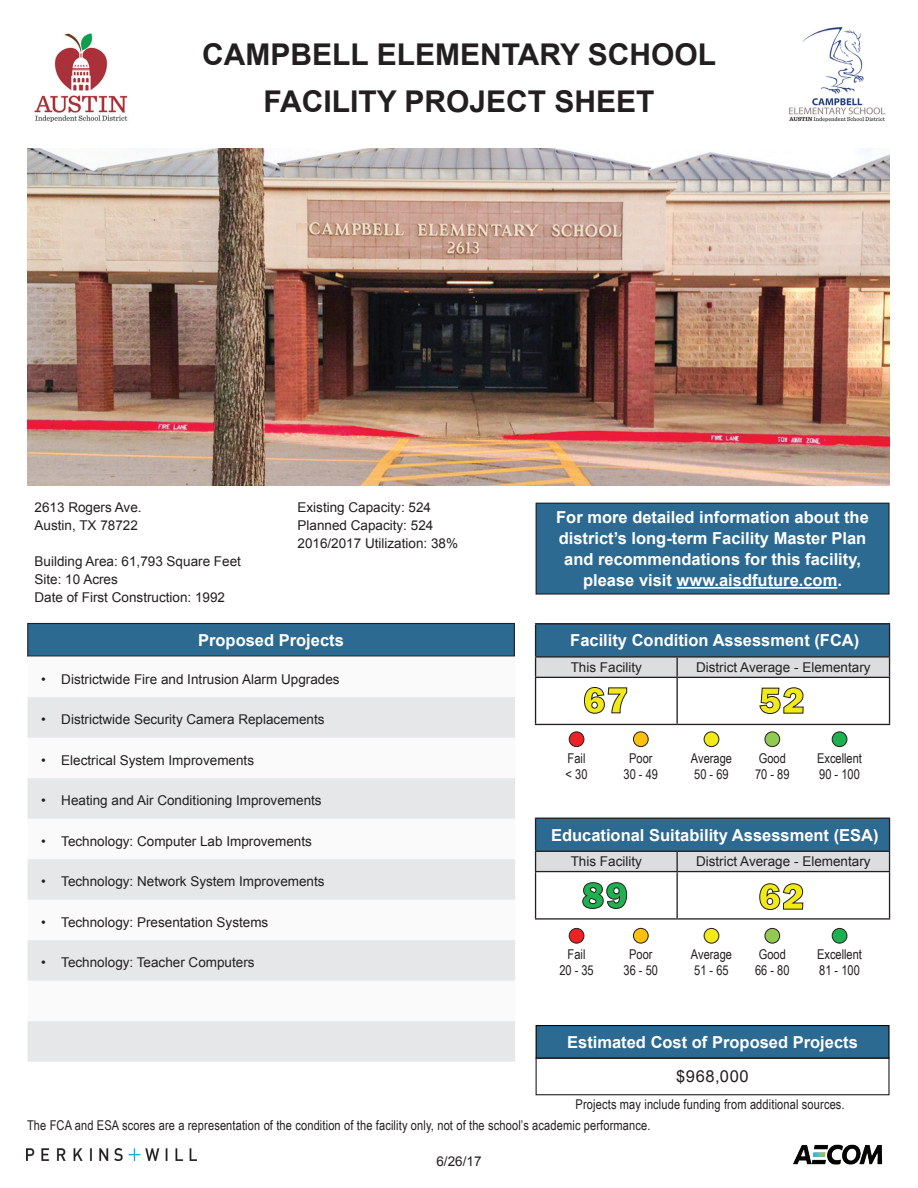
<style>
.page{position:relative;width:918px;height:1188px;background:#fff}
.page>*{position:absolute;margin:0;border:0;box-sizing:border-box;transform-origin:0 0}
.t1{font:800 37.5px "Franklin Gothic";color:#f1ea16}
.t2{font:800 37.5px "Franklin Gothic";color:#1fb04f}
.Heading_1__H1{font:700 30px "Arial";color:#231f20}
.Body_Text__H5{font:700 16.5px/21px "Arial";color:#fff;text-align:center}
.Heading_3__H3{font:700 16.5px "Arial";color:#fff}
.t3{font:16.5px "Arial";letter-spacing:.04em;color:#231f20}
.Body_Text__H5-2{font:13.5px "Arial";color:#231f20}
.t4{font:13.5px/16.2px "Arial Narrow";letter-spacing:.01em;color:#231f20}
</style>
<div class="page">
<img style="left:793px;top:1144px;width:90px;height:21px">
<img style="left:27px;top:1148px;width:170px;height:12px">
<img style="left:34px;top:33px;width:94px;height:89px">
<img style="left:789px;top:26px;width:96px;height:96px">
<div style="left:832px;top:928px;width:15px;height:15px;background:#1fb04f;border-radius:50%"></div>
<div style="left:832px;top:928px;width:15px;height:15px;border:1px solid #231f20;border-radius:50%"></div>
<div style="left:704px;top:928px;width:15px;height:15px;background:#f1ea16;border-radius:50%"></div>
<div style="left:704px;top:928px;width:15px;height:15px;border:1px solid #231f20;border-radius:50%"></div>
<div style="left:569px;top:928px;width:15px;height:15px;background:#ed2225;border-radius:50%"></div>
<div style="left:569px;top:928px;width:15px;height:15px;border:1px solid #231f20;border-radius:50%"></div>
<div style="left:765px;top:928px;width:15px;height:15px;background:#92c953;border-radius:50%"></div>
<div style="left:765px;top:928px;width:15px;height:15px;border:1px solid #231f20;border-radius:50%"></div>
<div style="left:633px;top:928px;width:15px;height:15px;background:#fcc011;border-radius:50%"></div>
<div style="left:633px;top:928px;width:16px;height:15px;border:1px solid #231f20;border-radius:50%"></div>
<div style="left:569px;top:732px;width:15px;height:15px;background:#ed2225;border-radius:50%"></div>
<div style="left:569px;top:732px;width:15px;height:15px;border:1px solid #231f20;border-radius:50%"></div>
<div style="left:633px;top:732px;width:15px;height:15px;background:#fcc011;border-radius:50%"></div>
<div style="left:633px;top:731px;width:16px;height:16px;border:1px solid #231f20;border-radius:50%"></div>
<div style="left:832px;top:732px;width:15px;height:15px;background:#1fb04f;border-radius:50%"></div>
<div style="left:832px;top:732px;width:15px;height:15px;border:1px solid #231f20;border-radius:50%"></div>
<div style="left:704px;top:732px;width:15px;height:15px;background:#f1ea16;border-radius:50%"></div>
<div style="left:704px;top:732px;width:15px;height:15px;border:1px solid #231f20;border-radius:50%"></div>
<div style="left:765px;top:732px;width:15px;height:15px;background:#92c953;border-radius:50%"></div>
<div style="left:765px;top:732px;width:15px;height:15px;border:1px solid #231f20;border-radius:50%"></div>
<img style="left:27px;top:148px;width:863px;height:338px">
<div style="left:536px;top:503px;width:353px;height:91px;background:#2c6a92"></div>
<hr style="left:677px;top:587px;width:160px;height:2px;background:#fff">
<div style="left:536px;top:503px;width:354px;height:92px;border:1px solid #231f20"></div>
<div style="left:28px;top:623px;width:486px;height:33px;background:#2c6a92"></div>
<div style="left:27px;top:623px;width:488px;height:34px;border:1px solid #231f20"></div>
<svg style="left:28px;top:697px;width:487px;height:365px;fill:#e6e7e9"></svg>
<div style="left:536px;top:624px;width:354px;height:33px;background:#2c6a92"></div>
<hr style="left:535px;top:623px;width:142px;height:1px;background:#231f20">
<hr style="left:535px;top:624px;width:1px;height:32px;background:#231f20">
<hr style="left:677px;top:623px;width:213px;height:1px;background:#231f20">
<hr style="left:889px;top:624px;width:1px;height:32px;background:#231f20">
<hr style="left:535px;top:656px;width:142px;height:2px;background:#231f20">
<hr style="left:677px;top:656px;width:213px;height:2px;background:#231f20">
<hr style="left:535px;top:724px;width:142px;height:1px;background:#231f20">
<hr style="left:677px;top:724px;width:213px;height:1px;background:#231f20">
<svg style="left:535px;top:657px;width:355px;height:67px"></svg>
<div style="left:536px;top:818px;width:354px;height:33px;background:#2c6a92"></div>
<hr style="left:535px;top:818px;width:142px;height:1px;background:#231f20">
<hr style="left:535px;top:819px;width:1px;height:32px;background:#231f20">
<hr style="left:677px;top:818px;width:213px;height:1px;background:#231f20">
<hr style="left:889px;top:819px;width:1px;height:32px;background:#231f20">
<hr style="left:535px;top:918px;width:142px;height:2px;background:#231f20">
<hr style="left:677px;top:918px;width:213px;height:2px;background:#231f20">
<svg style="left:535px;top:851px;width:355px;height:68px"></svg>
<div style="left:536px;top:1026px;width:353px;height:32px;background:#2c6a92"></div>
<div style="left:536px;top:1025px;width:354px;height:34px;border:1px solid #040503"></div>
<div style="left:536px;top:1058px;width:354px;height:37px;border:1px solid #231f20"></div>
<h1 class="Heading_1__H1" style="left:202px;top:35px;width:515px">CAMPBELL ELEMENTARY SCHOOL</h1>
<h1 class="Heading_1__H1" style="left:263px;top:81px;width:393px">FACILITY PROJECT SHEET</h1>
<p class="Body_Text__H5-2" style="left:35px;top:499px;width:109px">2613 Rogers Ave.</p>
<p class="Body_Text__H5-2" style="left:35px;top:517px;width:105px">Austin, TX 78722</p>
<p class="Body_Text__H5-2" style="left:35px;top:553px;width:208px">Building Area: 61,793 Square Feet</p>
<p class="Body_Text__H5-2" style="left:35px;top:571px;width:85px">Site: 10 Acres</p>
<p class="Body_Text__H5-2" style="left:35px;top:589px;width:192px">Date of First Construction: 1992</p>
<p class="Body_Text__H5-2" style="left:298px;top:499px;width:135px">Existing Capacity: 524</p>
<p class="Body_Text__H5-2" style="left:298px;top:517px;width:137px">Planned Capacity: 524</p>
<p class="Body_Text__H5-2" style="left:298px;top:535px;width:162px">2016/2017 Utilization: 38%</p>
<p class="Body_Text__H5" style="left:198px;top:630px;width:147px">Proposed Projects</p>
<p class="Body_Text__H5-2" style="left:41px;top:670px;width:300px">• Districtwide Fire and Intrusion Alarm Upgrades</p>
<p class="Body_Text__H5-2" style="left:41px;top:711px;width:285px">• Districtwide Security Camera Replacements</p>
<p class="Body_Text__H5-2" style="left:41px;top:751px;width:215px">• Electrical System Improvements</p>
<p class="Body_Text__H5-2" style="left:41px;top:792px;width:282px">• Heating and Air Conditioning Improvements</p>
<p class="Body_Text__H5-2" style="left:41px;top:832px;width:272px">• Technology: Computer Lab Improvements</p>
<p class="Body_Text__H5-2" style="left:41px;top:873px;width:285px">• Technology: Network System Improvements</p>
<p class="Body_Text__H5-2" style="left:41px;top:913px;width:229px">• Technology: Presentation Systems</p>
<p class="Body_Text__H5-2" style="left:41px;top:954px;width:215px">• Technology: Teacher Computers</p>
<p class="Body_Text__H5" style="left:556px;top:507px;width:314px">For more detailed information about the district’s long-term Facility Master Plan and recommendations for this facility, please visit www.aisdfuture.com.</p>
<p class="Heading_3__H3" style="left:570px;top:630px;width:291px">Facility Condition Assessment (FCA)</p>
<p class="Body_Text__H5-2" style="left:571px;top:658px;width:73px">This Facility</p>
<p class="Body_Text__H5-2" style="left:696px;top:658px;width:176px">District Average - Elementary</p>
<p class="t1" style="left:583px;top:676px;width:47px">67</p>
<p class="t1" style="left:759px;top:676px;width:47px">52</p>
<p class="t4" style="left:568px;top:749px;width:19px">Fail</p>
<p class="t4" style="left:566px;top:765px;width:23px">&lt; 30</p>
<p class="t4" style="left:624px;top:749px;width:36px;text-align:center">Poor<br>30 - 49</p>
<p class="t4" style="left:691px;top:749px;width:43px">Average<br>50 - 69</p>
<p class="t4" style="left:755px;top:749px;width:36px">Good<br>70 - 89</p>
<p class="t4" style="left:817px;top:749px;width:46px">Excellent<br>90 - 100</p>
<p class="Heading_3__H3" style="left:551px;top:824px;width:329px">Educational Suitability Assessment (ESA)</p>
<p class="Body_Text__H5-2" style="left:571px;top:853px;width:73px">This Facility</p>
<p class="Body_Text__H5-2" style="left:696px;top:853px;width:176px">District Average - Elementary</p>
<p class="t2" style="left:582px;top:871px;width:47px">89</p>
<p class="t1" style="left:759px;top:872px;width:47px">62</p>
<p class="t4" style="left:568px;top:946px;width:19px">Fail</p>
<p class="t4" style="left:559px;top:962px;width:36px">20 - 35</p>
<p class="t4" style="left:624px;top:946px;width:36px;text-align:center">Poor<br>36 - 50</p>
<p class="t4" style="left:691px;top:946px;width:43px">Average<br>51 - 65</p>
<p class="t4" style="left:755px;top:946px;width:36px">Good<br>66 - 80</p>
<p class="t4" style="left:817px;top:946px;width:46px">Excellent<br>81 - 100</p>
<p class="Heading_3__H3" style="left:567px;top:1031px;width:292px">Estimated Cost of Proposed Projects</p>
<p class="t3" style="left:676px;top:1066px;width:74px">$968,000</p>
<p class="t4" style="left:576px;top:1096px;width:271px">Projects may include funding from additional sources.</p>
<p class="t4" style="left:27px;top:1116px;width:625px">The FCA and ESA scores are a representation of the condition of the facility only, not of the school’s academic performance.</p>
<p class="Body_Text__H5-2" style="left:436px;top:1152px;width:47px">6/26/17</p>
</div>
